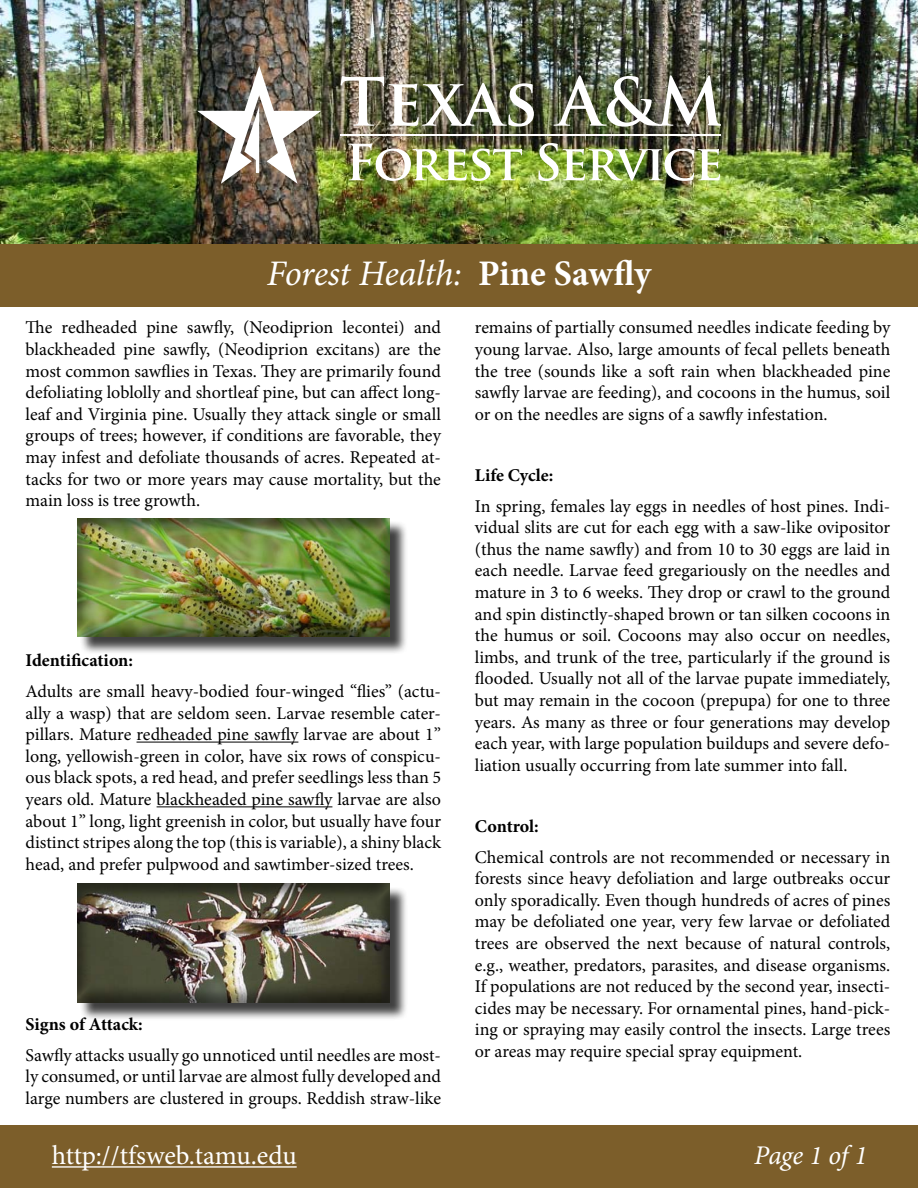
<style>
.page{position:relative;width:918px;height:1188px;background:#fff}
.page>*{position:absolute;margin:0;border:0;box-sizing:border-box;transform-origin:0 0}
.t1{font:italic 36px "Minion Pro";letter-spacing:-.01em;color:#fff}
.t2{font:27px "Minion Pro";letter-spacing:-.01em;color:#fff}
.t3{font:italic 27px "Minion Pro";letter-spacing:-.015em;color:#fff}
.t4{font:18px/21.6px "Minion Pro";color:#000;text-align:justify}
.t5{font:700 18px "Minion Pro";letter-spacing:-.005em;color:#000}
.s1{font-weight:700;font-style:normal}
</style>
<div class="page">
<img style="left:1px;top:0;width:917px;height:244px">
<div style="left:0;top:244px;width:918px;height:62px;background:#7c5e2a"></div>
<img style="left:197px;top:66px;width:124px;height:118px">
<img style="left:341px;top:76px;width:193px;height:50px">
<img style="left:553px;top:75px;width:168px;height:52px">
<img style="left:348px;top:143px;width:174px;height:38px">
<img style="left:538px;top:143px;width:182px;height:38px">
<hr style="left:340px;top:135px;width:381px;height:1px;background:#fff">
<div style="left:0;top:1126px;width:918px;height:62px;background:#7c5e2a"></div>
<hr style="left:52px;top:1166px;width:245px;height:2px;background:#fff">
<hr style="left:137px;top:742px;width:161px;height:1px;background:#000">
<hr style="left:157px;top:806px;width:175px;height:1px;background:#000">
<div style="left:80px;top:521px;width:328px;height:134px;background:#000;opacity:.75"></div>
<div style="left:63px;top:516px;width:339px;height:122px;background:#000;opacity:.5"></div>
<div style="left:80px;top:886px;width:328px;height:135px;background:#000;opacity:.75"></div>
<div style="left:64px;top:882px;width:338px;height:121px;background:#000;opacity:.5"></div>
<h1 class="t1" style="left:267px;top:249px;width:386px">Forest Health: <span class="s1">Pine Sawfly</span></h1>
<p class="t4" style="left:26px;top:317px;width:417px">The redheaded pine sawfly, (Neodiprion lecontei) and blackheaded pine sawfly, (Neodiprion excitans) are the most common sawflies in Texas. They are primarily found defoliating loblolly and shortleaf pine, but can affect long&shy;leaf and Virginia pine. Usually they attack single or small groups of trees; however, if conditions are favorable, they may infest and defoliate thousands of acres. Repeated at&shy;tacks for two or more years may cause mortality, but the main loss is tree growth.</p>
<p class="t5" style="left:26px;top:648px;width:109px">Identification:</p>
<p class="t4" style="left:26px;top:681px;width:417px">Adults are small heavy-bodied four-winged “flies” (actu&shy;ally a wasp) that are seldom seen. Larvae resemble cater&shy;pillars. Mature redheaded pine sawfly larvae are about 1” long, yellowish-green in color, have six rows of conspicu&shy;ous black spots, a red head, and prefer seedlings less than 5 years old. Mature blackheaded pine sawfly larvae are also about 1” long, light greenish in color, but usually have four distinct stripes along the top (this is variable), a shiny black head, and prefer pulpwood and sawtimber-sized trees.</p>
<p class="t5" style="left:26px;top:1012px;width:119px">Signs of Attack:</p>
<p class="t4" style="left:26px;top:1044px;width:417px">Sawfly attacks usually go unnoticed until needles are most&shy;ly consumed, or until larvae are almost fully developed and large numbers are clustered in groups. Reddish straw-like</p>
<p class="t4" style="left:475px;top:317px;width:417px">remains of partially consumed needles indicate feeding by young larvae. Also, large amounts of fecal pellets beneath the tree (sounds like a soft rain when blackheaded pine sawfly larvae are feeding), and cocoons in the humus, soil or on the needles are signs of a sawfly infestation.</p>
<p class="t5" style="left:475px;top:463px;width:80px">Life Cycle:</p>
<p class="t4" style="left:475px;top:495px;width:417px">In spring, females lay eggs in needles of host pines. Indi&shy;vidual slits are cut for each egg with a saw-like ovipositor (thus the name sawfly) and from 10 to 30 eggs are laid in each needle. Larvae feed gregariously on the needles and mature in 3 to 6 weeks. They drop or crawl to the ground and spin distinctly-shaped brown or tan silken cocoons in the humus or soil. Cocoons may also occur on needles, limbs, and trunk of the tree, particularly if the ground is flooded. Usually not all of the larvae pupate immediately, but may remain in the cocoon (prepupa) for one to three years. As many as three or four generations may develop each year, with large population buildups and severe defo&shy;liation usually occurring from late summer into fall.</p>
<p class="t5" style="left:475px;top:814px;width:65px">Control:</p>
<p class="t4" style="left:475px;top:846px;width:417px">Chemical controls are not recommended or necessary in forests since heavy defoliation and large outbreaks occur only sporadically. Even though hundreds of acres of pines may be defoliated one year, very few larvae or defoliated trees are observed the next because of natural controls, e.g., weather, predators, parasites, and disease organisms.<br>If populations are not reduced by the second year, insecti&shy;cides may be necessary. For ornamental pines, hand-pick&shy;ing or spraying may easily control the insects. Large trees or areas may require special spray equipment.</p>
<h2 class="t2" style="left:52px;top:1138px;width:246px">http://tfsweb.tamu.edu</h2>
<h2 class="t3" style="left:754px;top:1137px;width:115px">Page 1 of 1</h2>
</div>
